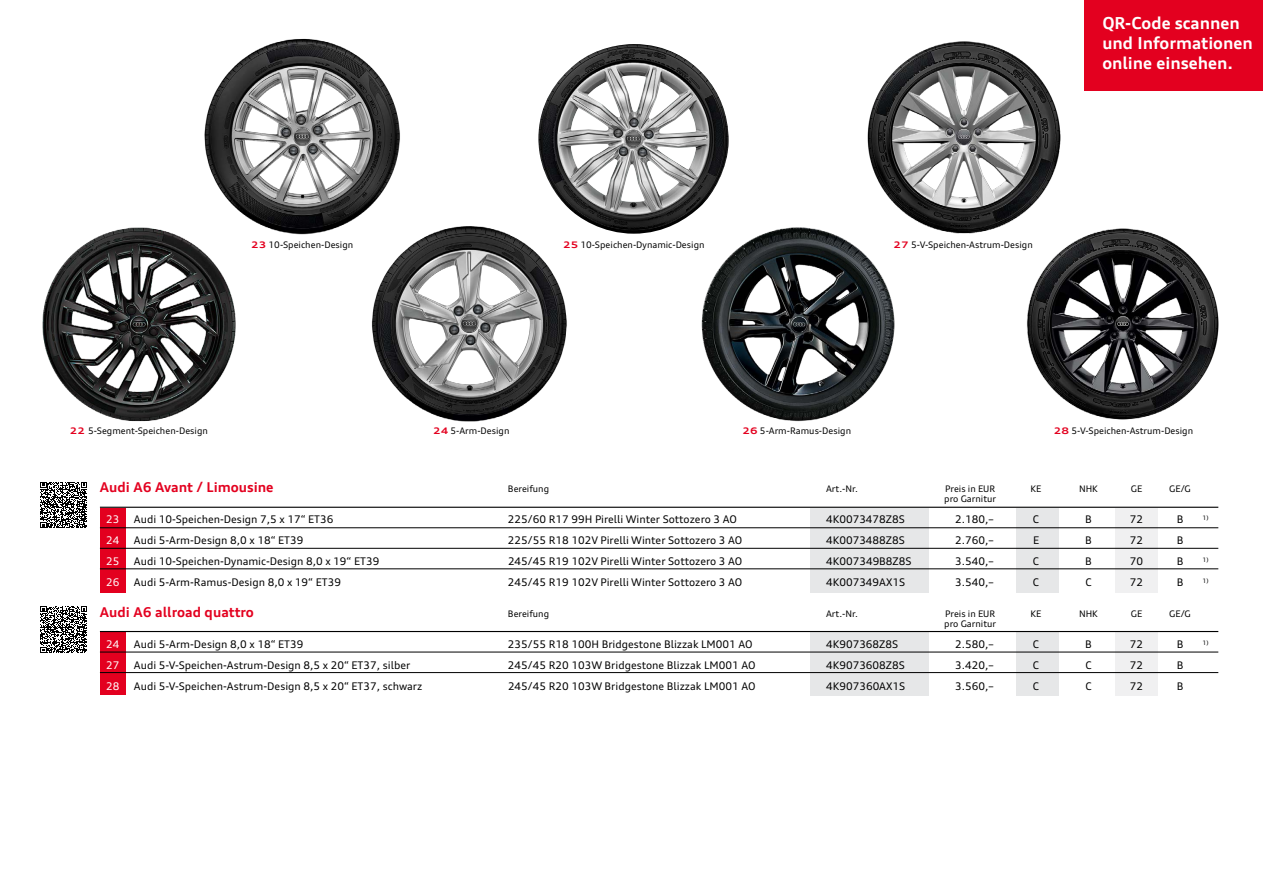
<style>
.page{position:relative;width:1263px;height:893px;background:#fff}
.page>*{position:absolute;margin:0;border:0;box-sizing:border-box;transform-origin:0 0}
.t1{font:700 16.5px/19.8px "Audi Type";color:#fff}
.t2{font:700 13.5px "Audi Type";color:#e3001f}
.t3{font:10.5px "Audi Type";color:#000}
.t4{font:10.5px "Audi Type";color:#fff}
.t5{font:9px "Audi Type";color:#000}
.t6{font:6.15px "Audi Type";color:#000}
.s1{font-weight:700;font-stretch:expanded;color:#e3001f}
</style>
<div class="page">
<div style="left:810px;top:508px;width:118px;height:85px;background:#e6e7e8"></div>
<div style="left:1016px;top:508px;width:42px;height:85px;background:#e6e7e8"></div>
<div style="left:1115px;top:508px;width:42px;height:85px;background:#f0f0f1"></div>
<div style="left:100px;top:508px;width:25px;height:84px;background:#e3001f"></div>
<img style="left:42px;top:227px;width:194px;height:195px">
<svg style="left:40px;top:482px;width:47px;height:46px"></svg>
<svg style="left:40px;top:606px;width:47px;height:47px"></svg>
<img style="left:867px;top:41px;width:194px;height:193px">
<img style="left:1012px;top:211px;width:207px;height:209px">
<img style="left:371px;top:227px;width:196px;height:195px">
<img style="left:200px;top:38px;width:205px;height:198px">
<img style="left:538px;top:44px;width:191px;height:190px">
<img style="left:688px;top:211px;width:219px;height:211px">
<div style="left:1084px;top:0;width:179px;height:90px;background:#e3001f"></div>
<hr style="left:100px;top:527px;width:1118px;height:1px;background:#000">
<hr style="left:100px;top:548px;width:1118px;height:1px;background:#000">
<hr style="left:100px;top:569px;width:1118px;height:1px;background:#000">
<hr style="left:100px;top:507px;width:1118px;height:1px;background:#000">
<div style="left:810px;top:632px;width:118px;height:63px;background:#e6e7e8"></div>
<div style="left:1016px;top:632px;width:42px;height:63px;background:#e6e7e8"></div>
<div style="left:1115px;top:632px;width:42px;height:63px;background:#f0f0f1"></div>
<div style="left:100px;top:631px;width:25px;height:64px;background:#e3001f"></div>
<hr style="left:100px;top:652px;width:1118px;height:1px;background:#000">
<hr style="left:100px;top:672px;width:1118px;height:1px;background:#000">
<hr style="left:100px;top:631px;width:1118px;height:1px;background:#000">
<p class="t5" style="left:251px;top:240px;width:104px"><span class="s1">23</span> 10-Speichen-Design</p>
<p class="t5" style="left:563px;top:240px;width:143px"><span class="s1">25</span> 10-Speichen-Dynamic-Design</p>
<p class="t5" style="left:893px;top:240px;width:141px"><span class="s1">27</span> 5-V-Speichen-Astrum-Design</p>
<h1 class="t1" style="left:1102px;top:13px;width:152px">QR-Code scannen und Informationen online einsehen.</h1>
<p class="t5" style="left:70px;top:425px;width:140px"><span class="s1">22</span> 5-Segment-Speichen-Design</p>
<p class="t5" style="left:433px;top:425px;width:78px"><span class="s1">24</span> 5-Arm-Design</p>
<p class="t5" style="left:1054px;top:425px;width:141px"><span class="s1">28</span> 5-V-Speichen-Astrum-Design</p>
<p class="t5" style="left:742px;top:425px;width:110px"><span class="s1">26</span> 5-Arm-Ramus-Design</p>
<p class="t2" style="left:100px;top:479px;width:175px">Audi A6 Avant / Limousine</p>
<p class="t5" style="left:508px;top:483px;width:43px">Bereifung</p>
<p class="t5" style="left:826px;top:483px;width:34px">Art.-Nr.</p>
<p class="t5" style="left:945px;top:483px;width:52px">Preis in EUR</p>
<p class="t5" style="left:1030px;top:483px;width:12px">KE</p>
<p class="t5" style="left:1079px;top:483px;width:20px">NHK</p>
<p class="t5" style="left:1131px;top:483px;width:13px">GE</p>
<p class="t5" style="left:1169px;top:483px;width:23px">GE/G</p>
<p class="t5" style="left:944px;top:493px;width:53px">pro Garnitur</p>
<p class="t4" style="left:106px;top:513px;width:15px">23</p>
<p class="t3" style="left:134px;top:513px;width:201px">Audi 10-Speichen-Design 7,5 x 17“ ET36</p>
<p class="t3" style="left:508px;top:513px;width:230px">225/60 R17 99H Pirelli Winter Sottozero 3 AO</p>
<p class="t3" style="left:826px;top:513px;width:80px">4K0073478Z8S</p>
<p class="t3" style="left:955px;top:513px;width:40px">2.180,–</p>
<p class="t3" style="left:1033px;top:513px;width:8px">C</p>
<p class="t3" style="left:1085px;top:513px;width:8px">B</p>
<p class="t3" style="left:1130px;top:513px;width:15px">72</p>
<p class="t3" style="left:1177px;top:513px;width:8px">B</p>
<p class="t6" style="left:1202px;top:514px;width:8px">1)</p>
<p class="t4" style="left:106px;top:534px;width:15px">24</p>
<p class="t3" style="left:134px;top:534px;width:171px">Audi 5-Arm-Design 8,0 x 18“ ET39</p>
<p class="t3" style="left:508px;top:534px;width:236px">225/55 R18 102V Pirelli Winter Sottozero 3 AO</p>
<p class="t3" style="left:826px;top:534px;width:80px">4K0073488Z8S</p>
<p class="t3" style="left:955px;top:534px;width:40px">2.760,–</p>
<p class="t3" style="left:1033px;top:534px;width:8px">E</p>
<p class="t3" style="left:1085px;top:534px;width:8px">B</p>
<p class="t3" style="left:1130px;top:534px;width:15px">72</p>
<p class="t3" style="left:1177px;top:534px;width:8px">B</p>
<p class="t4" style="left:106px;top:555px;width:15px">25</p>
<p class="t3" style="left:134px;top:555px;width:247px">Audi 10-Speichen-Dynamic-Design 8,0 x 19“ ET39</p>
<p class="t3" style="left:508px;top:555px;width:236px">245/45 R19 102V Pirelli Winter Sottozero 3 AO</p>
<p class="t3" style="left:826px;top:555px;width:87px">4K007349B8Z8S</p>
<p class="t3" style="left:955px;top:555px;width:40px">3.540,–</p>
<p class="t3" style="left:1033px;top:555px;width:8px">C</p>
<p class="t3" style="left:1085px;top:555px;width:8px">B</p>
<p class="t3" style="left:1130px;top:555px;width:15px">70</p>
<p class="t3" style="left:1177px;top:555px;width:8px">B</p>
<p class="t6" style="left:1202px;top:556px;width:8px">1)</p>
<p class="t4" style="left:106px;top:576px;width:15px">26</p>
<p class="t3" style="left:134px;top:576px;width:209px">Audi 5-Arm-Ramus-Design 8,0 x 19“ ET39</p>
<p class="t3" style="left:508px;top:576px;width:236px">245/45 R19 102V Pirelli Winter Sottozero 3 AO</p>
<p class="t3" style="left:826px;top:576px;width:81px">4K007349AX1S</p>
<p class="t3" style="left:955px;top:576px;width:40px">3.540,–</p>
<p class="t3" style="left:1033px;top:576px;width:8px">C</p>
<p class="t3" style="left:1085px;top:576px;width:8px">C</p>
<p class="t3" style="left:1130px;top:576px;width:15px">72</p>
<p class="t3" style="left:1177px;top:576px;width:8px">B</p>
<p class="t6" style="left:1202px;top:577px;width:8px">1)</p>
<p class="t2" style="left:100px;top:603px;width:156px">Audi A6 allroad quattro</p>
<p class="t5" style="left:508px;top:608px;width:43px">Bereifung</p>
<p class="t5" style="left:826px;top:608px;width:34px">Art.-Nr.</p>
<p class="t5" style="left:945px;top:608px;width:52px">Preis in EUR</p>
<p class="t5" style="left:1030px;top:608px;width:12px">KE</p>
<p class="t5" style="left:1079px;top:608px;width:20px">NHK</p>
<p class="t5" style="left:1131px;top:608px;width:13px">GE</p>
<p class="t5" style="left:1169px;top:608px;width:23px">GE/G</p>
<p class="t5" style="left:944px;top:618px;width:53px">pro Garnitur</p>
<p class="t4" style="left:106px;top:638px;width:15px">24</p>
<p class="t3" style="left:134px;top:638px;width:171px">Audi 5-Arm-Design 8,0 x 18“ ET39</p>
<p class="t3" style="left:508px;top:638px;width:246px">235/55 R18 100H Bridgestone Blizzak LM001 AO</p>
<p class="t3" style="left:826px;top:638px;width:74px">4K907368Z8S</p>
<p class="t3" style="left:955px;top:638px;width:40px">2.580,–</p>
<p class="t3" style="left:1033px;top:638px;width:8px">C</p>
<p class="t3" style="left:1085px;top:638px;width:8px">B</p>
<p class="t3" style="left:1130px;top:638px;width:15px">72</p>
<p class="t3" style="left:1177px;top:638px;width:8px">B</p>
<p class="t6" style="left:1202px;top:638px;width:8px">1)</p>
<p class="t4" style="left:106px;top:659px;width:15px">27</p>
<p class="t3" style="left:134px;top:659px;width:278px">Audi 5-V-Speichen-Astrum-Design 8,5 x 20“ ET37, silber</p>
<p class="t3" style="left:508px;top:659px;width:249px">245/45 R20 103W Bridgestone Blizzak LM001 AO</p>
<p class="t3" style="left:826px;top:659px;width:80px">4K9073608Z8S</p>
<p class="t3" style="left:955px;top:659px;width:40px">3.420,–</p>
<p class="t3" style="left:1033px;top:659px;width:8px">C</p>
<p class="t3" style="left:1085px;top:659px;width:8px">C</p>
<p class="t3" style="left:1130px;top:659px;width:15px">72</p>
<p class="t3" style="left:1177px;top:659px;width:8px">B</p>
<p class="t4" style="left:106px;top:680px;width:15px">28</p>
<p class="t3" style="left:134px;top:680px;width:290px">Audi 5-V-Speichen-Astrum-Design 8,5 x 20“ ET37, schwarz</p>
<p class="t3" style="left:508px;top:680px;width:249px">245/45 R20 103W Bridgestone Blizzak LM001 AO</p>
<p class="t3" style="left:826px;top:680px;width:81px">4K907360AX1S</p>
<p class="t3" style="left:955px;top:680px;width:40px">3.560,–</p>
<p class="t3" style="left:1033px;top:680px;width:8px">C</p>
<p class="t3" style="left:1085px;top:680px;width:8px">C</p>
<p class="t3" style="left:1130px;top:680px;width:15px">72</p>
<p class="t3" style="left:1177px;top:680px;width:8px">B</p>
</div>
